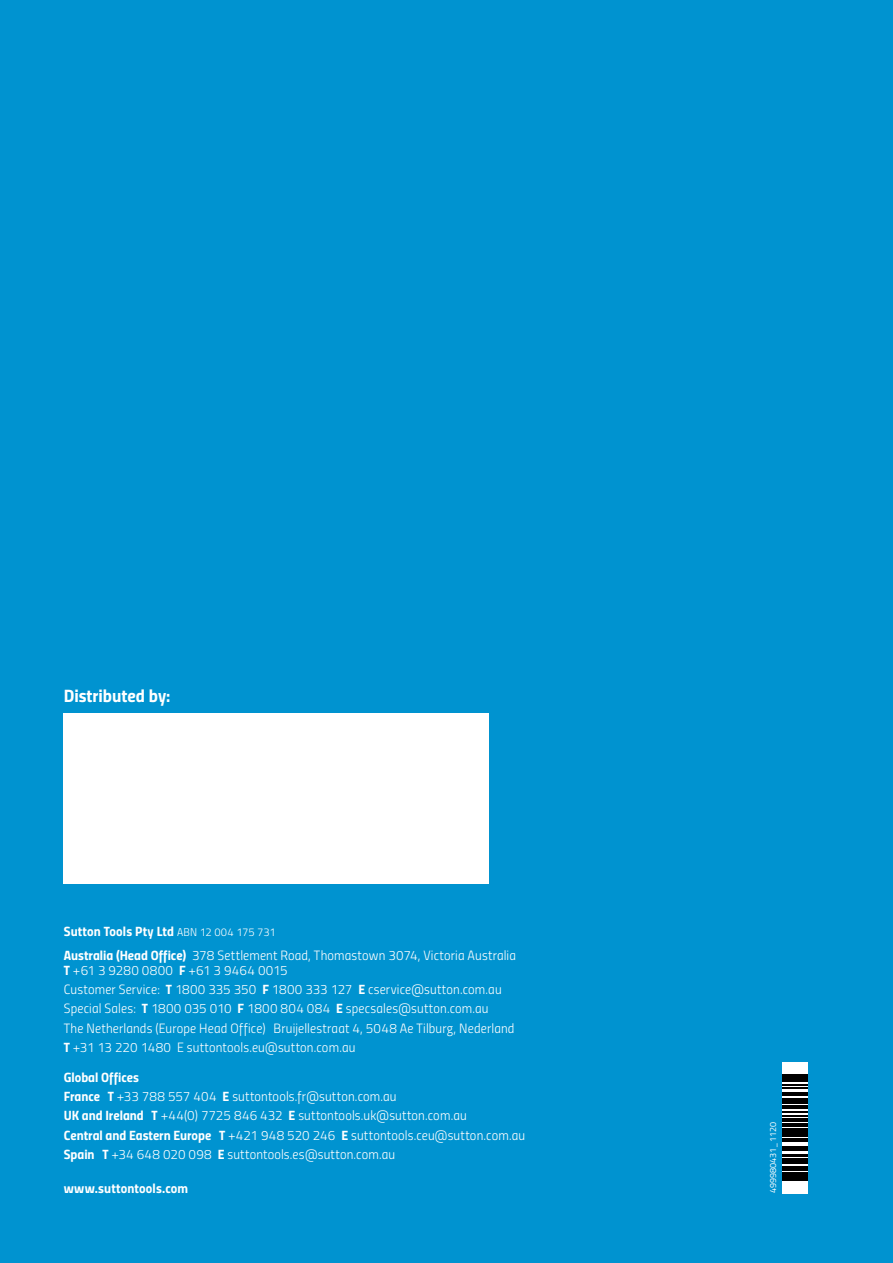
<style>
.page{position:relative;width:893px;height:1263px;background:#0093d0}
.page>*{position:absolute;margin:0;border:0;box-sizing:border-box;transform-origin:0 0}
.t1{font:18px "Titillium Bold Upright";color:#fff}
.t2{font:13.5px/19.2px "Titillium Light Upright";letter-spacing:.01em;color:#fff}
.t3{font:13.5px "Titillium Bold Upright";letter-spacing:.01em;color:#fff}
.t4{font:9px "Titillium";color:#fff}
.s1{font-family:"Titillium Light Upright";font-size:11.25px}
.s2{font-family:"Titillium Bold Upright"}
</style>
<div class="page">
<div style="left:64px;top:714px;width:425px;height:170px;background:#fff"></div>
<svg style="left:782px;top:1062px;width:26px;height:131px;background:#b6b6b6"></svg>
<svg style="left:782px;top:1180px;width:26px;height:1px"></svg>
<hr style="left:782px;top:1177px;width:26px;height:2px;background:#000">
<hr style="left:782px;top:1172px;width:26px;height:4px;background:#000">
<svg style="left:782px;top:1170px;width:26px;height:1px"></svg>
<hr style="left:782px;top:1166px;width:26px;height:2px;background:#000">
<hr style="left:782px;top:1162px;width:26px;height:2px;background:#000">
<hr style="left:782px;top:1158px;width:26px;height:3px;background:#000">
<hr style="left:782px;top:1154px;width:26px;height:2px;background:#000">
<svg style="left:782px;top:1149px;width:26px;height:1px"></svg>
<hr style="left:782px;top:1146px;width:26px;height:2px;background:#000">
<svg style="left:782px;top:1138px;width:26px;height:3px"></svg>
<div style="left:782px;top:1132px;width:26px;height:5px;background:#000"></div>
<svg style="left:782px;top:1124px;width:26px;height:7px"></svg>
<hr style="left:782px;top:1118px;width:26px;height:3px;background:#000">
<svg style="left:782px;top:1111px;width:26px;height:6px"></svg>
<hr style="left:782px;top:1106px;width:26px;height:3px;background:#000">
<svg style="left:782px;top:1102px;width:26px;height:1px"></svg>
<hr style="left:782px;top:1098px;width:26px;height:3px;background:#000">
<svg style="left:782px;top:1084px;width:26px;height:11px"></svg>
<hr style="left:782px;top:1079px;width:26px;height:3px;background:#000">
<svg style="left:782px;top:1074px;width:26px;height:3px"></svg>
<h1 class="t1" style="left:64px;top:681px;width:108px">Distributed by:</h1>
<p class="t3" style="left:64px;top:921px;width:214px">Sutton Tools Pty Ltd <span class="s1">ABN 12 004 175 731</span></p>
<p class="t2" style="left:64px;top:947px;width:454px;line-height:15px"><span class="s2">Australia (Head Office)</span> 378 Settlement Road, Thomastown 3074, Victoria Australia<br><span class="s2">T</span> +61 3 9280 0800 <span class="s2">F</span> +61 3 9464 0015</p>
<p class="t2" style="left:64px;top:979px;width:452px">Customer Service: <span class="s2">T</span> 1800 335 350 <span class="s2">F</span> 1800 333 127 <span class="s2">E</span> cservice@sutton.com.au Special Sales: <span class="s2">T</span> 1800 035 010 <span class="s2">F</span> 1800 804 084 <span class="s2">E</span> specsales@sutton.com.au<br>The Netherlands (Europe Head Office) Bruijellestraat 4, 5048 Ae Tilburg, Nederland <span class="s2">T</span> +31 13 220 1480 E suttontools.eu@sutton.com.au</p>
<p class="t3" style="left:64px;top:1067px;width:77px">Global Offices</p>
<p class="t2" style="left:64px;top:1086px;width:463px"><span class="s2">France T</span> +33 788 557 404 <span class="s2">E</span> suttontools.fr@sutton.com.au<br><span class="s2">UK and Ireland T</span> +44(0) 7725 846 432 <span class="s2">E</span> suttontools.uk@sutton.com.au<br><span class="s2">Central and Eastern Europe T</span> +421 948 520 246 <span class="s2">E</span> suttontools.ceu@sutton.com.au <span class="s2">Spain T</span> +34 648 020 098 <span class="s2">E</span> suttontools.es@sutton.com.au</p>
<p class="t3" style="left:64px;top:1178px;width:126px">www.suttontools.com</p>
<p class="t4" style="left:766px;top:1193px;width:73px;rotate:-90deg">499980431_1120</p>
</div>
